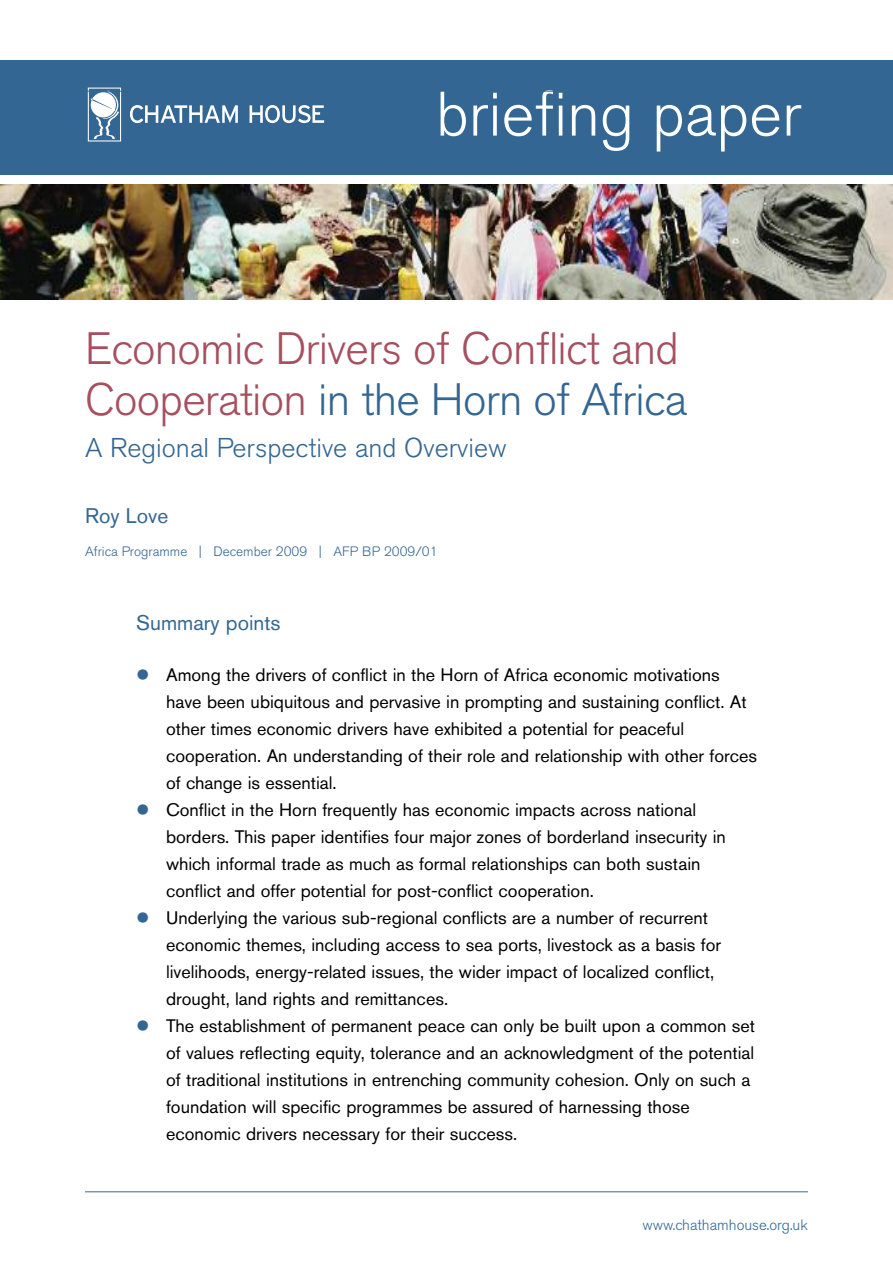
<style>
.page{position:relative;width:893px;height:1263px;background:#fff}
.page>*{position:absolute;margin:0;border:0;box-sizing:border-box;transform-origin:0 0}
.t1{font:300 63px "Akzidenz Grotesk BE";color:#fff}
.t2{font:300 45px/51px "Akzidenz Grotesk BE";letter-spacing:-.015em;color:#a64f5f}
.t3{font:300 27px "Akzidenz Grotesk BE";color:#336693}
.t4{font:21px "Akzidenz Grotesk BE";color:#336693}
.t5{font:18px/27px "Akzidenz Grotesk BE";color:#000}
.t6{font:300 15px "Akzidenz Grotesk BE";color:#336693}
.t7{font:300 13.5px "Akzidenz Grotesk BE";color:#336693}
.s1{color:#336693}
</style>
<div class="page">
<div style="left:0;top:60px;width:893px;height:114px;background:#336693"></div>
<svg style="left:130px;top:105px;width:108px;height:18px"></svg>
<svg style="left:250px;top:105px;width:74px;height:18px"></svg>
<div style="left:88px;top:88px;width:33px;height:53px;border:1px solid #fff"></div>
<svg style="left:91px;top:90px;width:28px;height:49px"></svg>
<hr style="left:85px;top:91px;width:723px;height:1px;background:#336693">
<hr style="left:85px;top:1191px;width:723px;height:1px;background:#336693">
<img style="left:0;top:185px;width:893px;height:114px">
<h1 class="t1" style="left:436px;top:87px;width:367px">briefing paper</h1>
<h2 class="t2" style="left:85px;top:327px;width:604px">Economic Drivers of Conflict and<br>Cooperation <span class="s1">in the Horn of Africa</span></h2>
<h3 class="t3" style="left:85px;top:436px;width:423px">A Regional Perspective and Overview</h3>
<p class="t4" style="left:85px;top:508px;width:85px">Roy Love</p>
<p class="t7" style="left:85px;top:546px;width:354px">Africa Programme | December 2009 | AFP BP 2009/01</p>
<p class="t4" style="left:136px;top:615px;width:146px">Summary points</p>
<p class="t5" style="left:166px;top:663px;width:593px">Among the drivers of conflict in the Horn of Africa economic motivations have been ubiquitous and pervasive in prompting and sustaining conflict. At other times economic drivers have exhibited a potential for peaceful cooperation. An understanding of their role and relationship with other forces of change is essential.<br>Conflict in the Horn frequently has economic impacts across national borders. This paper identifies four major zones of borderland insecurity in which informal trade as much as formal relationships can both sustain conflict and offer potential for post-conflict cooperation.<br>Underlying the various sub-regional conflicts are a number of recurrent economic themes, including access to sea ports, livestock as a basis for livelihoods, energy-related issues, the wider impact of localized conflict, drought, land rights and remittances.<br>The establishment of permanent peace can only be built upon a common set of values reflecting equity, tolerance and an acknowledgment of the potential of traditional institutions in entrenching community cohesion. Only on such a foundation will specific programmes be assured of harnessing those economic drivers necessary for their success.</p>
<p class="t6" style="left:642px;top:1218px;width:167px">www.chathamhouse.org.uk</p>
</div>
